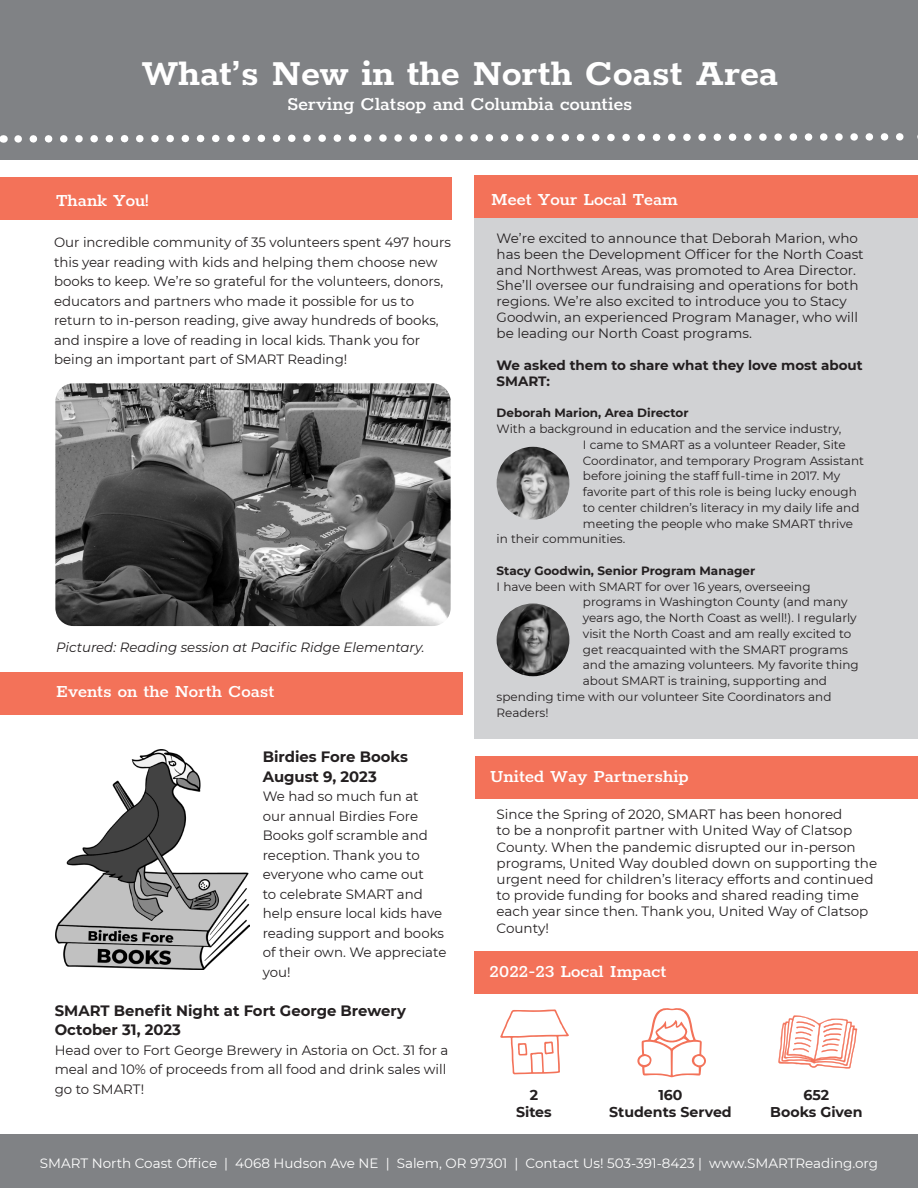
<style>
.page{position:relative;width:918px;height:1188px;background:#fff}
.page>*{position:absolute;margin:0;border:0;box-sizing:border-box;transform-origin:0 0}
.t1{font:700 40.5px "Rokkitt";color:#fff}
.t2{font:600 21px "Rokkitt";color:#fff}
.t3{font:600 19.5px "Rokkitt";color:#fff}
.t4{font:700 15px "Montserrat";color:#231f20}
.t5{font:700 14.25px "Montserrat";color:#231f20}
.t6{font:13.5px/19.5px "Montserrat";color:#231f20}
.t7{font:13.5px "Montserrat";color:#fff}
.t8{font:italic 13.5px "Montserrat";color:#231f20}
.t9{font:700 13.5px/15.8px "Montserrat";color:#231f20}
.t10{font:12px "Montserrat";color:#231f20}
.t11{font:700 12px "Montserrat";color:#231f20}
</style>
<div class="page">
<div style="left:0;top:1134px;width:918px;height:54px;background:#808285"></div>
<div style="left:0;top:0;width:918px;height:159px;background:#808285"></div>
<svg style="left:14px;top:133px;width:904px;height:10px"></svg>
<div style="left:475px;top:951px;width:443px;height:43px;background:#f37259"></div>
<div style="left:0;top:177px;width:451px;height:43px;background:#f37259"></div>
<div style="left:476px;top:756px;width:442px;height:43px;background:#f37259"></div>
<div style="left:0;top:672px;width:462px;height:43px;background:#f37259"></div>
<div style="left:475px;top:176px;width:443px;height:563px;background:#d1d2d4"></div>
<div style="left:475px;top:176px;width:443px;height:42px;background:#f37259"></div>
<img style="left:497px;top:447px;width:72px;height:73px;border-radius:36px">
<img style="left:55px;top:383px;width:396px;height:243px">
<img style="left:497px;top:603px;width:72px;height:73px;border-radius:36px">
<img style="left:55px;top:749px;width:194px;height:221px">
<svg style="left:500px;top:1009px;width:69px;height:65px"></svg>
<svg style="left:637px;top:1008px;width:69px;height:69px"></svg>
<svg style="left:778px;top:1015px;width:79px;height:54px"></svg>
<p class="t1" style="left:141px;top:43px;width:638px">What’s New in the North Coast Area</p>
<p class="t2" style="left:287px;top:89px;width:347px">Serving Clatsop and Columbia counties</p>
<p class="t3" style="left:56px;top:187px;width:94px">Thank You!</p>
<p class="t6" style="left:54px;top:232px;width:399px">Our incredible community of 35 volunteers spent 497 hours this year reading with kids and helping them choose new books to keep. We’re so grateful for the volunteers, donors, educators and partners who made it possible for us to return to in-person reading, give away hundreds of books, and inspire a love of reading in local kids. Thank you for being an important part of SMART Reading!</p>
<p class="t8" style="left:56px;top:638px;width:370px">Pictured: Reading session at Pacific Ridge Elementary.</p>
<p class="t3" style="left:56px;top:678px;width:220px">Events on the North Coast</p>
<p class="t4" style="left:263px;top:746px;width:147px">Birdies Fore Books</p>
<p class="t4" style="left:263px;top:765px;width:115px">August 9, 2023</p>
<p class="t6" style="left:263px;top:786px;width:185px">We had so much fun at<br>our annual Birdies Fore<br>Books golf scramble and reception. Thank you to everyone who came out<br>to celebrate SMART and help ensure local kids have reading support and books of their own. We appreciate you!</p>
<p class="t4" style="left:55px;top:999px;width:353px">SMART Benefit Night at Fort George Brewery</p>
<p class="t4" style="left:55px;top:1019px;width:128px">October 31, 2023</p>
<p class="t6" style="left:55px;top:1039px;width:395px">Head over to Fort George Brewery in Astoria on Oct. 31 for a meal and 10% of proceeds from all food and drink sales will go to SMART!</p>
<p class="t3" style="left:491px;top:186px;width:188px">Meet Your Local Team</p>
<p class="t6" style="left:497px;top:230px;width:369px;line-height:15.8px">We’re excited to announce that Deborah Marion, who has been the Development Officer for the North Coast and Northwest Areas, was promoted to Area Director.<br>She’ll oversee our fundraising and operations for both regions. We’re also excited to introduce you to Stacy Goodwin, an experienced Program Manager, who will be leading our North Coast programs.</p>
<p class="t9" style="left:497px;top:357px;width:368px">We asked them to share what they love most about<br>SMART:</p>
<p class="t11" style="left:497px;top:404px;width:193px">Deborah Marion, Area Director</p>
<p class="t10" style="left:497px;top:421px;width:346px">With a background in education and the service industry,</p>
<p class="t10" style="left:583px;top:436px;width:264px">I came to SMART as a volunteer Reader, Site</p>
<p class="t10" style="left:583px;top:452px;width:283px">Coordinator, and temporary Program Assistant</p>
<p class="t10" style="left:583px;top:468px;width:259px">before joining the staff full-time in 2017. My</p>
<p class="t10" style="left:583px;top:484px;width:275px">favorite part of this role is being lucky enough</p>
<p class="t10" style="left:583px;top:499px;width:278px">to center children’s literacy in my daily life and</p>
<p class="t10" style="left:583px;top:515px;width:272px">meeting the people who make SMART thrive</p>
<p class="t10" style="left:497px;top:531px;width:130px">in their communities.</p>
<p class="t11" style="left:497px;top:562px;width:260px">Stacy Goodwin, Senior Program Manager</p>
<p class="t10" style="left:497px;top:578px;width:315px">I have been with SMART for over 16 years, overseeing</p>
<p class="t10" style="left:583px;top:594px;width:266px">programs in Washington County (and many</p>
<p class="t10" style="left:583px;top:610px;width:275px">years ago, the North Coast as well!). I regularly</p>
<p class="t10" style="left:583px;top:625px;width:270px">visit the North Coast and am really excited to</p>
<p class="t10" style="left:583px;top:641px;width:267px">get reacquainted with the SMART programs</p>
<p class="t10" style="left:583px;top:657px;width:277px">and the amazing volunteers. My favorite thing</p>
<p class="t10" style="left:583px;top:673px;width:246px">about SMART is training, supporting and</p>
<p class="t10" style="left:497px;top:688px;width:336px">spending time with our volunteer Site Coordinators and</p>
<p class="t10" style="left:497px;top:704px;width:53px">Readers!</p>
<p class="t3" style="left:490px;top:763px;width:200px">United Way Partnership</p>
<p class="t6" style="left:497px;top:806px;width:382px;line-height:16.2px">Since the Spring of 2020, SMART has been honored<br>to be a nonprofit partner with United Way of Clatsop County. When the pandemic disrupted our in-person programs, United Way doubled down on supporting the urgent need for children’s literacy efforts and continued to provide funding for books and shared reading time each year since then. Thank you, United Way of Clatsop County!</p>
<p class="t3" style="left:489px;top:958px;width:179px">2022-23 Local Impact</p>
<p class="t5" style="left:530px;top:1085px;width:10px">2</p>
<p class="t5" style="left:516px;top:1102px;width:37px">Sites</p>
<p class="t5" style="left:658px;top:1085px;width:26px">160</p>
<p class="t5" style="left:609px;top:1102px;width:124px">Students Served</p>
<p class="t5" style="left:804px;top:1085px;width:27px">652</p>
<p class="t5" style="left:770px;top:1102px;width:94px">Books Given</p>
<p class="t7" style="left:40px;top:1154px;width:840px">SMART North Coast Office | 4068 Hudson Ave NE | Salem, OR 97301 | Contact Us! 503-391-8423 | www.SMARTReading.org</p>
</div>
